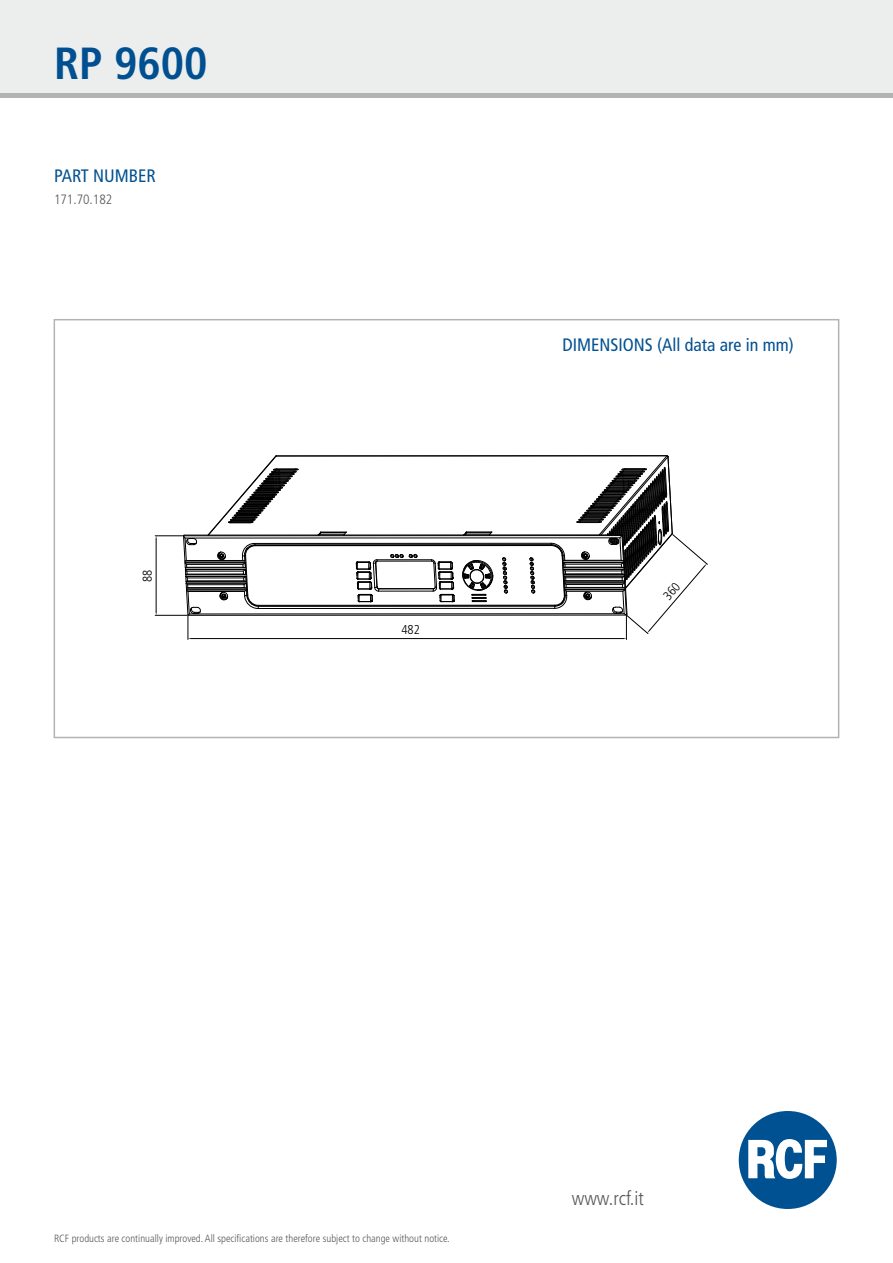
<style>
.page{position:relative;width:893px;height:1263px;background:#fff}
.page>*{position:absolute;margin:0;border:0;box-sizing:border-box;transform-origin:0 0}
.t1{font:700 condensed 45px "Frutiger LT Std";color:#005091}
.t2{font:300 condensed 19.5px "Frutiger LT Std";color:#58585a}
.t3{font:condensed 18px "Frutiger LT Std";color:#005091}
.t4{font:300 condensed 13.5px "Frutiger LT Std";color:#58585a}
.t5{font:300 condensed 12.9px "Frutiger LT Std";color:#000}
.t6{font:300 condensed 10.5px "Frutiger LT Std";color:#58585a}
</style>
<div class="page">
<div style="left:0;top:0;width:893px;height:94px;background:#eceded"></div>
<hr style="left:0;top:94px;width:893px;height:4px;background:#b1b3b4">
<div style="left:739px;top:1111px;width:98px;height:98px;background:#005192;border-radius:50%"></div>
<svg style="left:748px;top:1139px;width:79px;height:40px"></svg>
<div style="left:54px;top:319px;width:785px;height:419px;border:2px solid #b1b3b4"></div>
<hr style="left:188px;top:615px;width:438px;height:1px;background:#000">
<hr style="left:189px;top:613px;width:435px;height:1px;background:#000">
<hr style="left:258px;top:608px;width:297px;height:1px;background:#000">
<hr style="left:259px;top:606px;width:296px;height:1px;background:#000">
<hr style="left:258px;top:605px;width:297px;height:1px;background:#000">
<hr style="left:188px;top:591px;width:56px;height:1px;background:#000">
<hr style="left:566px;top:591px;width:57px;height:1px;background:#000">
<hr style="left:379px;top:591px;width:54px;height:1px;background:#000">
<hr style="left:187px;top:590px;width:60px;height:1px;background:#000">
<hr style="left:187px;top:589px;width:60px;height:1px;background:#000">
<hr style="left:565px;top:589px;width:60px;height:1px;background:#000">
<hr style="left:379px;top:589px;width:54px;height:1px;background:#000">
<hr style="left:379px;top:588px;width:55px;height:1px;background:#000">
<hr style="left:565px;top:588px;width:60px;height:1px;background:#000">
<hr style="left:186px;top:588px;width:60px;height:1px;background:#000">
<hr style="left:188px;top:587px;width:56px;height:1px;background:#000">
<hr style="left:566px;top:587px;width:57px;height:1px;background:#000">
<hr style="left:188px;top:584px;width:56px;height:1px;background:#000">
<hr style="left:566px;top:584px;width:56px;height:1px;background:#000">
<hr style="left:565px;top:583px;width:60px;height:1px;background:#000">
<hr style="left:186px;top:583px;width:60px;height:1px;background:#000">
<hr style="left:565px;top:582px;width:60px;height:1px;background:#000">
<hr style="left:564px;top:581px;width:60px;height:1px;background:#000">
<hr style="left:186px;top:581px;width:60px;height:1px;background:#000">
<hr style="left:187px;top:580px;width:57px;height:1px;background:#000">
<hr style="left:566px;top:580px;width:56px;height:1px;background:#000">
<hr style="left:187px;top:578px;width:57px;height:1px;background:#000">
<hr style="left:566px;top:577px;width:56px;height:1px;background:#000">
<hr style="left:186px;top:576px;width:60px;height:1px;background:#000">
<hr style="left:564px;top:576px;width:60px;height:1px;background:#000">
<hr style="left:187px;top:574px;width:56px;height:1px;background:#000">
<hr style="left:565px;top:574px;width:57px;height:1px;background:#000">
<hr style="left:187px;top:571px;width:56px;height:1px;background:#000">
<hr style="left:565px;top:571px;width:57px;height:1px;background:#000">
<hr style="left:186px;top:569px;width:60px;height:1px;background:#000">
<hr style="left:564px;top:569px;width:60px;height:1px;background:#000">
<hr style="left:185px;top:568px;width:60px;height:1px;background:#000">
<hr style="left:187px;top:567px;width:56px;height:1px;background:#000">
<hr style="left:565px;top:567px;width:56px;height:1px;background:#000">
<hr style="left:187px;top:564px;width:56px;height:1px;background:#000">
<hr style="left:565px;top:564px;width:56px;height:1px;background:#000">
<hr style="left:185px;top:563px;width:60px;height:1px;background:#000">
<hr style="left:185px;top:562px;width:60px;height:1px;background:#000">
<hr style="left:564px;top:562px;width:60px;height:1px;background:#000">
<hr style="left:377px;top:561px;width:55px;height:1px;background:#000">
<hr style="left:563px;top:561px;width:60px;height:1px;background:#000">
<hr style="left:185px;top:561px;width:60px;height:1px;background:#000">
<hr style="left:186px;top:560px;width:57px;height:1px;background:#000">
<hr style="left:565px;top:560px;width:56px;height:1px;background:#000">
<hr style="left:377px;top:559px;width:54px;height:1px;background:#000">
<hr style="left:255px;top:545px;width:297px;height:1px;background:#000">
<hr style="left:255px;top:544px;width:297px;height:1px;background:#000">
<hr style="left:254px;top:543px;width:297px;height:1px;background:#000">
<hr style="left:185px;top:538px;width:435px;height:1px;background:#000">
<hr style="left:184px;top:535px;width:439px;height:1px;background:#000">
<hr style="left:276px;top:455px;width:391px;height:1px;background:#000">
<svg style="left:218px;top:551px;width:8px;height:9px"></svg>
<svg style="left:220px;top:592px;width:8px;height:9px"></svg>
<svg style="left:242px;top:543px;width:17px;height:65px"></svg>
<svg style="left:551px;top:543px;width:16px;height:65px"></svg>
<svg style="left:356px;top:560px;width:24px;height:43px"></svg>
<svg style="left:431px;top:560px;width:63px;height:43px"></svg>
<svg style="left:318px;top:532px;width:29px;height:4px"></svg>
<svg style="left:463px;top:532px;width:30px;height:4px"></svg>
<svg style="left:208px;top:456px;width:90px;height:79px"></svg>
<svg style="left:391px;top:554px;width:27px;height:4px"></svg>
<svg style="left:502px;top:557px;width:6px;height:37px"></svg>
<svg style="left:529px;top:557px;width:7px;height:37px"></svg>
<hr style="left:192px;top:638px;width:431px;height:1px;background:#000">
<svg style="left:155px;top:535px;width:46px;height:104px"></svg>
<svg style="left:577px;top:455px;width:130px;height:184px"></svg>
<h1 class="t1" style="left:54px;top:37px;width:155px">RP 9600</h1>
<h3 class="t3" style="left:54px;top:165px;width:103px">PART NUMBER</h3>
<p class="t4" style="left:54px;top:192px;width:60px">171.70.182</p>
<p class="t5" style="left:140px;top:582px;width:14px;rotate:-90deg">88</p>
<p class="t5" style="left:401px;top:623px;width:20px">482</p>
<h3 class="t3" style="left:562px;top:334px;width:233px">DIMENSIONS (All data are in mm)</h3>
<p class="t6" style="left:54px;top:1232px;width:397px">RCF products are continually improved. All specifications are therefore subject to change without notice.</p>
<h2 class="t2" style="left:572px;top:1188px;width:74px">www.rcf.it</h2>
</div>
